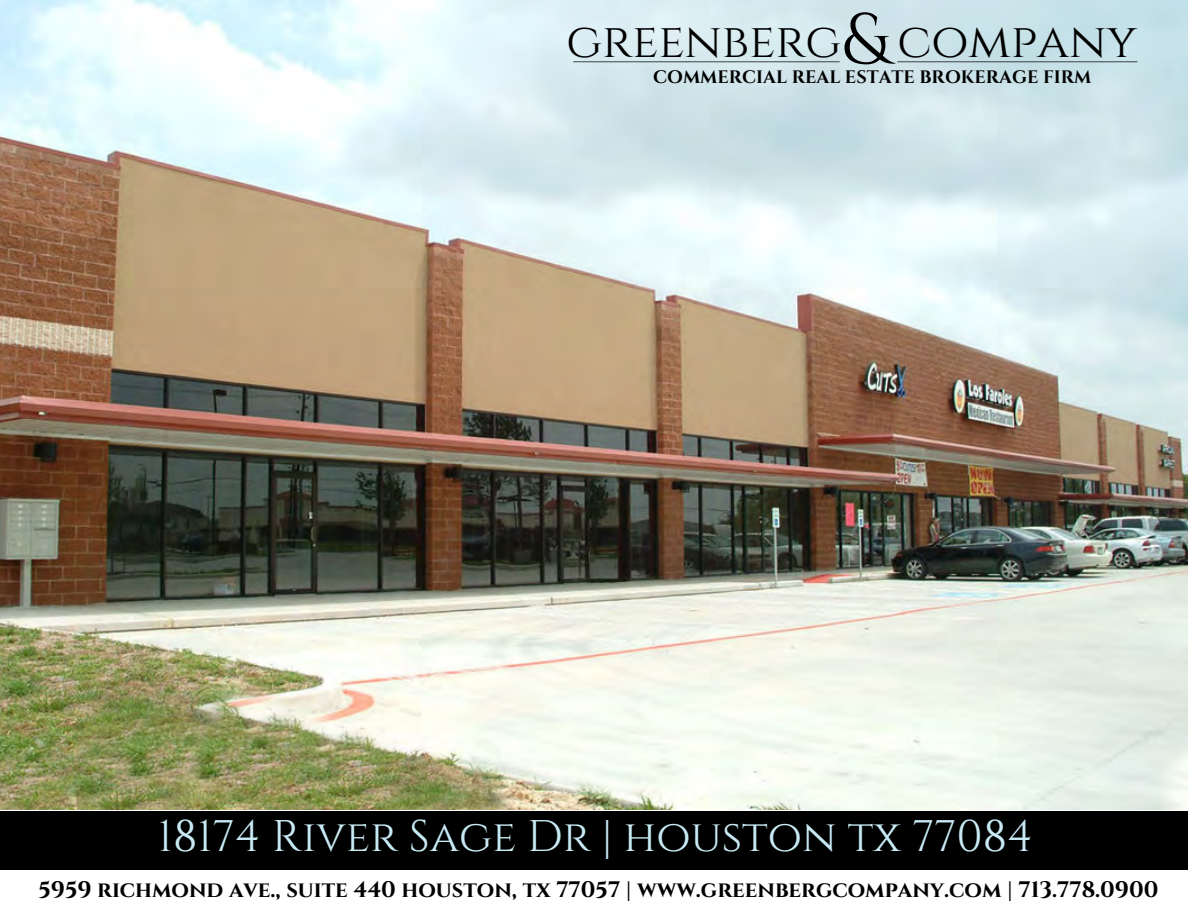
<style>
.page{position:relative;width:1188px;height:918px;background:#fff}
.page>*{position:absolute;margin:0;border:0;box-sizing:border-box;transform-origin:0 0}
.t1{font:72px "Cinzel";color:#000}
.t2{font:48px "Cinzel";color:#000}
.t3{font:44.25px "Cinzel";color:#c7eaf4}
.t4{font:700 22.5px "Cinzel";color:#000}
.t5{font:700 18px "Cinzel";color:#000}
.t6{font:300 16.2px "Open Sans";color:#000}
</style>
<div class="page">
<div style="left:0;top:811px;width:1188px;height:59px;background:#000"></div>
<img style="left:0;top:0;width:1188px;height:810px">
<p class="t1" style="left:842px;top:-6px;width:48px">&amp;</p>
<p class="t2" style="left:566px;top:10px;width:276px">greenberg</p>
<p class="t6" style="left:573px;top:43px;width:268px">________________________________________</p>
<p class="t2" style="left:898px;top:10px;width:241px">company</p>
<p class="t5" style="left:653px;top:66px;width:440px">COMMERCIAL REAL ESTATE BROKERAGE FIRM</p>
<p class="t6" style="left:897px;top:43px;width:241px">____________________________________</p>
<p class="t3" style="left:158px;top:808px;width:877px">18174 River Sage Dr | houston tx 77084</p>
<p class="t4" style="left:38px;top:875px;width:1122px">5959 richmond ave., suite 440 houston, tx 77057 | www.greenbergcompany.com | 713.778.0900</p>
</div>
